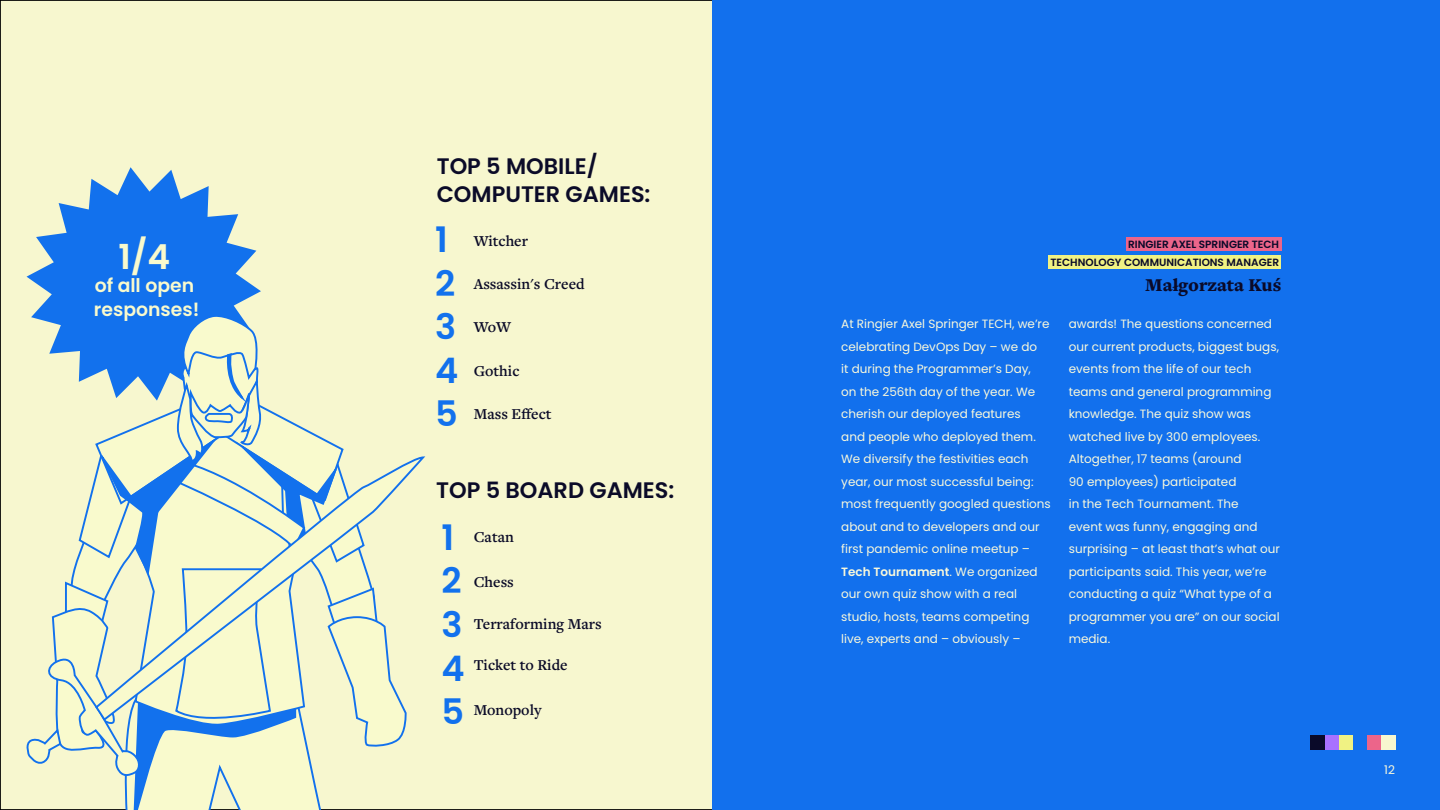
<style>
.page{position:relative;width:1440px;height:810px;background:#f7f7cf}
.page>*{position:absolute;margin:0;border:0;box-sizing:border-box;transform-origin:0 0}
.t1{font:600 35.17px/43.6px "Poppins";color:#1271ed}
.t2{font:600 34.42px "Poppins";color:#f9facd}
.t3{font:600 22.42px/27.8px "Poppins";color:#0b0b28}
.t4{font:600 18.83px/23.3px "Poppins";color:#f9facd}
.t5{font:900 18.75px "Freight Text Pro";color:#0a0a29}
.t6{font:600 15.75px "Freight Text Pro";color:#0b0b28}
.t7{font:12px/22.5px "Poppins";color:#faf9db}
.t8{font:600 10.5px/18px "Poppins";color:#0a0a29;text-align:right}
.s1{font-weight:600}
</style>
<div class="page">
<div style="left:712px;top:0;width:728px;height:810px;background:#1270ed"></div>
<div style="left:1381px;top:735px;width:14px;height:15px;background:#f7f7cf"></div>
<div style="left:1367px;top:735px;width:14px;height:14px;background:#ec658a"></div>
<div style="left:1338px;top:735px;width:15px;height:14px;background:#f0f283"></div>
<div style="left:1324px;top:735px;width:14px;height:14px;background:#a871ff"></div>
<div style="left:1310px;top:735px;width:15px;height:14px;background:#0a0a29"></div>
<svg style="left:27px;top:167px;width:234px;height:148px;fill:#1271ed"></svg>
<svg style="left:22px;top:315px;width:386px;height:495px"></svg>
<div style="left:1126px;top:237px;width:155px;height:13px;background:#ec658a"></div>
<div style="left:1048px;top:255px;width:233px;height:13px;background:#f0f283"></div>
<h3 class="t3" style="left:437px;top:153px;width:215px">TOP 5 MOBILE/<br>COMPUTER GAMES:</h3>
<h1 class="t1" style="left:435px;top:218px;width:25px">1<br>2<br>3<br>4<br>5</h1>
<h3 class="t6" style="left:474px;top:230px;width:56px">Witcher</h3>
<h2 class="t2" style="left:118px;top:237px;width:53px">1/4</h2>
<h3 class="t4" style="left:94px;top:274px;width:107px">of all open responses!</h3>
<h3 class="t5" style="left:1145px;top:273px;width:137px">Małgorzata Kuś</h3>
<p class="t7" style="left:841px;top:313px;width:211px">At Ringier Axel Springer TECH, we’re celebrating DevOps Day – we do<br>it during the Programmer’s Day,<br>on the 256th day of the year. We cherish our deployed features<br>and people who deployed them.<br>We diversify the festivities each year, our most successful being: most frequently googled questions about and to developers and our first pandemic online meetup –<br><span class="s1">Tech Tournament</span>. We organized our own quiz show with a real studio, hosts, teams competing live, experts and – obviously –</p>
<p class="t7" style="left:1069px;top:313px;width:213px">awards! The questions concerned our current products, biggest bugs, events from the life of our tech teams and general programming knowledge. The quiz show was watched live by 300 employees.<br>Altogether, 17 teams (around<br>90 employees) participated<br>in the Tech Tournament. The<br>event was funny, engaging and surprising – at least that’s what our participants said. This year, we’re conducting a quiz “What type of a programmer you are” on our social media.</p>
<p class="t8" style="left:1051px;top:235px;width:230px">RINGIER AXEL SPRINGER TECH<br>TECHNOLOGY COMMUNICATIONS MANAGER</p>
<h3 class="t6" style="left:474px;top:274px;width:113px">Assassin's Creed</h3>
<h3 class="t6" style="left:474px;top:317px;width:39px">WoW</h3>
<h3 class="t6" style="left:474px;top:360px;width:47px">Gothic</h3>
<h3 class="t6" style="left:474px;top:403px;width:79px">Mass Effect</h3>
<h3 class="t3" style="left:436px;top:476px;width:240px">TOP 5 BOARD GAMES:</h3>
<h1 class="t1" style="left:441px;top:516px;width:25px">1<br>2<br>3<br>4<br>5</h1>
<h3 class="t6" style="left:474px;top:526px;width:42px">Catan</h3>
<h3 class="t6" style="left:474px;top:571px;width:42px">Chess</h3>
<h3 class="t6" style="left:474px;top:613px;width:130px">Terraforming Mars</h3>
<h3 class="t6" style="left:474px;top:654px;width:96px">Ticket to Ride</h3>
<h3 class="t6" style="left:474px;top:700px;width:69px">Monopoly</h3>
<p class="t7" style="left:1384px;top:759px;width:12px">12</p>
</div>
